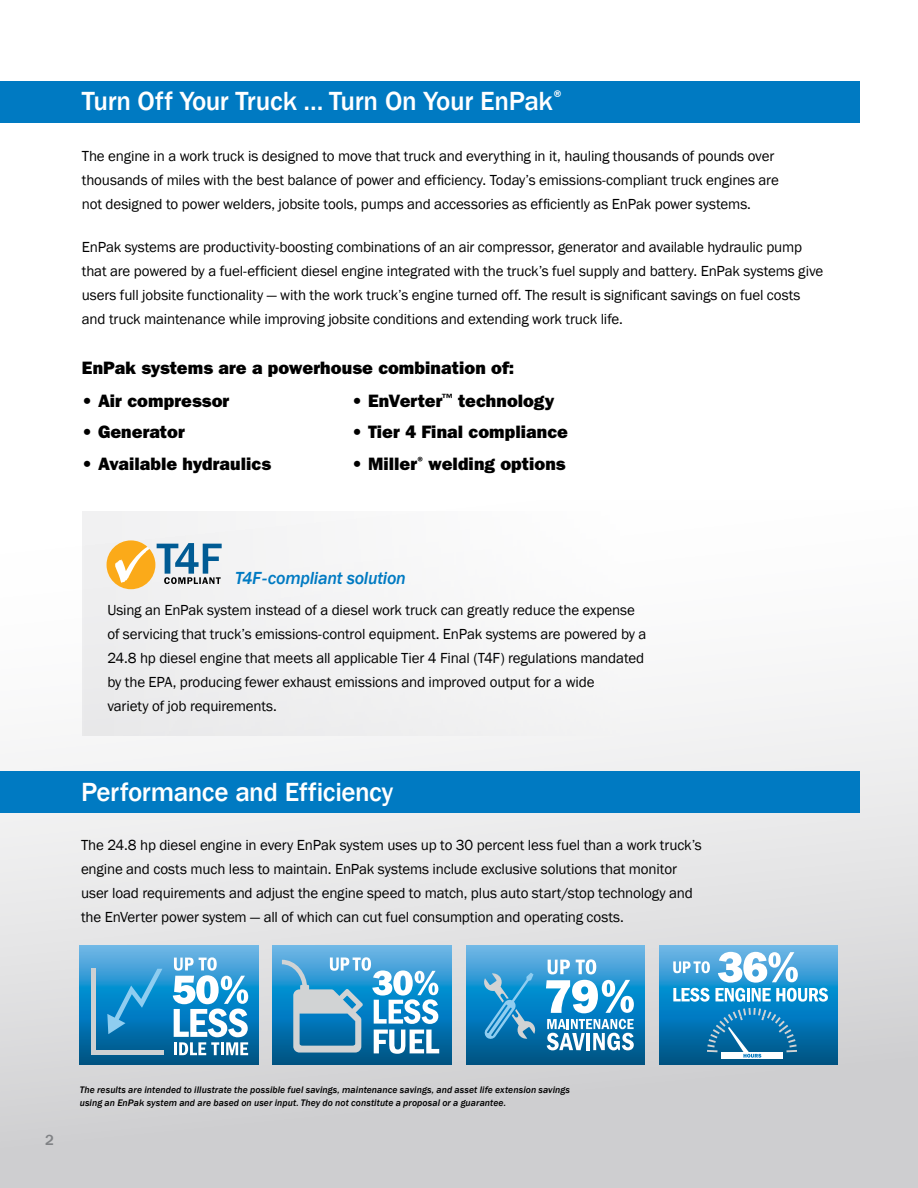
<style>
.page{position:relative;width:918px;height:1188px;background:#fff}
.page>*{position:absolute;margin:0;border:0;box-sizing:border-box;transform-origin:0 0}
.t1{font:500 27px "Franklin Gothic";letter-spacing:-.015em;color:#fff}
.t2{font:18px "ITC Franklin Gothic Std Hvy";letter-spacing:.005em;color:#000}
.t3{font:italic 500 18px "Franklin Gothic";letter-spacing:-.015em;color:#007ac2}
.t4{font:15px/24px "Franklin Gothic";letter-spacing:-.01em;color:#000}
.t5{font:500 15px "Franklin Gothic";color:#808285}
.t6{font:italic 500 9.75px/13.5px "Franklin Gothic";letter-spacing:.01em;color:#000}
</style>
<div class="page">
<div style="left:0;top:500px;width:918px;height:688px;background:linear-gradient(to bottom,#fff,#cacbce)"></div>
<div style="left:82px;top:511px;width:538px;height:225px;background:#f1f1f2"></div>
<div style="left:0;top:81px;width:859px;height:42px;background:#007ac2"></div>
<div style="left:0;top:771px;width:859px;height:41px;background:#007ac2"></div>
<svg style="left:107px;top:540px;width:115px;height:49px"></svg>
<svg style="left:80px;top:945px;width:178px;height:120px;background:#2686bc"></svg>
<svg style="left:173px;top:957px;width:75px;height:98px"></svg>
<svg style="left:107px;top:969px;width:55px;height:65px;background:#2292ce"></svg>
<hr style="left:91px;top:1050px;width:73px;height:4px;background:#cdd0d2">
<hr style="left:91px;top:968px;width:4px;height:86px;background:#cdd0d2">
<svg style="left:273px;top:945px;width:178px;height:120px;background:#2a85ba"></svg>
<svg style="left:282px;top:957px;width:157px;height:97px;background:#60a8d0"></svg>
<svg style="left:466px;top:945px;width:179px;height:120px;background:#2787be"></svg>
<svg style="left:548px;top:960px;width:22px;height:14px"></svg>
<svg style="left:576px;top:959px;width:20px;height:15px"></svg>
<svg style="left:546px;top:980px;width:88px;height:33px"></svg>
<svg style="left:547px;top:1019px;width:87px;height:31px"></svg>
<svg style="left:484px;top:973px;width:52px;height:67px;background:#3698cc"></svg>
<svg style="left:659px;top:945px;width:179px;height:120px;background:#1980ba"></svg>
<svg style="left:673px;top:961px;width:37px;height:12px"></svg>
<svg style="left:673px;top:988px;width:37px;height:14px"></svg>
<svg style="left:716px;top:952px;width:112px;height:50px"></svg>
<div style="left:721px;top:1052px;width:62px;height:7px;background:#fff"></div>
<svg style="left:707px;top:1008px;width:90px;height:50px;background:#2984b7"></svg>
<h1 class="t1" style="left:82px;top:85px;width:485px">Turn Off Your Truck … Turn On Your EnPak<sup>®</sup></h1>
<p class="t4" style="left:82px;top:144px;width:699px">The engine in a work truck is designed to move that truck and everything in it, hauling thousands of pounds over thousands of miles with the best balance of power and efficiency. Today’s emissions-compliant truck engines are not designed to power welders, jobsite tools, pumps and accessories as efficiently as EnPak power systems.</p>
<p class="t4" style="left:82px;top:236px;width:743px">EnPak systems are productivity-boosting combinations of an air compressor, generator and available hydraulic pump that are powered by a fuel-efficient diesel engine integrated with the truck’s fuel supply and battery. EnPak systems give users full jobsite functionality — with the work truck’s engine turned off. The result is significant savings on fuel costs and truck maintenance while improving jobsite conditions and extending work truck life.</p>
<p class="t2" style="left:82px;top:357px;width:434px">EnPak systems are a powerhouse combination of:</p>
<p class="t2" style="left:82px;top:390px;width:149px">• Air compressor</p>
<p class="t2" style="left:352px;top:390px;width:204px">• EnVerter<sup>™</sup> technology</p>
<p class="t2" style="left:82px;top:422px;width:105px">• Generator</p>
<p class="t2" style="left:352px;top:422px;width:218px">• Tier 4 Final compliance</p>
<p class="t2" style="left:82px;top:453px;width:191px">• Available hydraulics</p>
<p class="t2" style="left:352px;top:453px;width:215px">• Miller<sup>®</sup> welding options</p>
<p class="t3" style="left:235px;top:566px;width:172px">T4F-compliant solution</p>
<p class="t4" style="left:107px;top:598px;width:541px">Using an EnPak system instead of a diesel work truck can greatly reduce the expense of servicing that truck’s emissions-control equipment. EnPak systems are powered by a 24.8 hp diesel engine that meets all applicable Tier 4 Final (T4F) regulations mandated by the EPA, producing fewer exhaust emissions and improved output for a wide<br>variety of job requirements.</p>
<h1 class="t1" style="left:81px;top:775px;width:314px">Performance and Efficiency</h1>
<p class="t4" style="left:81px;top:833px;width:622px">The 24.8 hp diesel engine in every EnPak system uses up to 30 percent less fuel than a work truck’s engine and costs much less to maintain. EnPak systems include exclusive solutions that monitor user load requirements and adjust the engine speed to match, plus auto start/stop technology and the EnVerter power system — all of which can cut fuel consumption and operating costs.</p>
<p class="t5" style="left:45px;top:1130px;width:10px">2</p>
<p class="t6" style="left:80px;top:1083px;width:492px">The results are intended to illustrate the possible fuel savings, maintenance savings, and asset life extension savings using an EnPak system and are based on user input. They do not constitute a proposal or a guarantee.</p>
</div>
